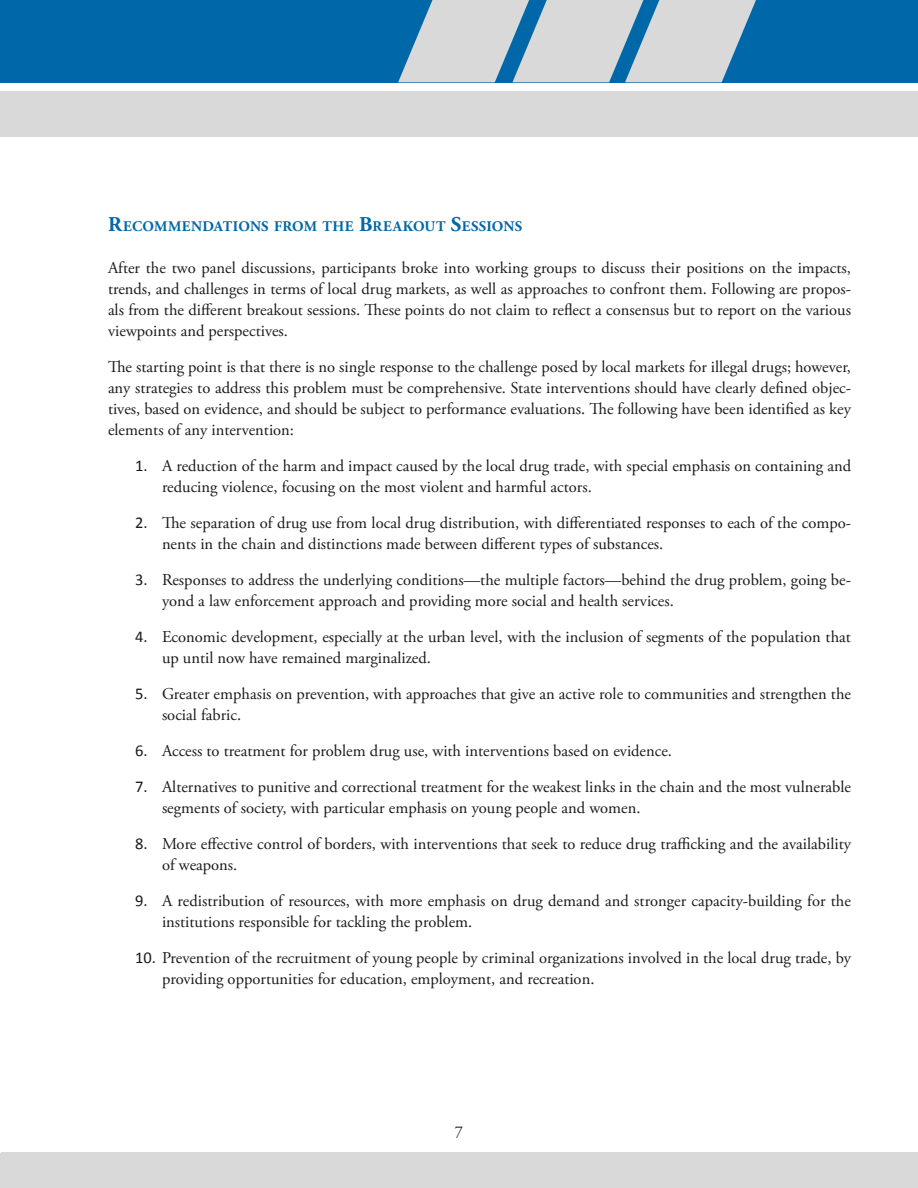
<style>
.page{position:relative;width:918px;height:1188px;background:#fff}
.page>*{position:absolute;margin:0;border:0;box-sizing:border-box;transform-origin:0 0}
.No_Spacing{font:16.5px/21px "Adobe Garamond Pro";color:#1a1a1a}
.t1{font:16.5px "Adobe Garamond Pro";color:#231f20}
.subhead_A{font:700 14.7px "Adobe Garamond Pro";letter-spacing:.02em;color:#0068a9}
.s1{font-size:21px}
.s2{font-family:"Calibri"}
</style>
<div class="page">
<div style="left:0;top:0;width:918px;height:82px;background:#0068a9"></div>
<div style="left:0;top:92px;width:918px;height:45px;background:#d9d9d9"></div>
<svg style="left:398px;top:0;width:358px;height:82px"></svg>
<svg style="left:0;top:1153px;width:1px;height:35px"></svg>
<div style="left:1px;top:1153px;width:917px;height:35px;background:#d9d9d9"></div>
<p class="subhead_A" style="left:108px;top:218px;width:415px"><span class="s1">R</span>ECOMMENDATIONS FROM THE <span class="s1">B</span>REAKOUT <span class="s1">S</span>ESSIONS</p>
<p class="No_Spacing" style="left:108px;top:258px;width:745px;text-align:justify">After the two panel discussions, participants broke into working groups to discuss their positions on the impacts, trends, and challenges in terms of local drug markets, as well as approaches to confront them. Following are propos&shy;als from the different breakout sessions. These points do not claim to reflect a consensus but to report on the various viewpoints and perspectives.</p>
<p class="No_Spacing" style="left:108px;top:357px;width:745px;text-align:justify">The starting point is that there is no single response to the challenge posed by local markets for illegal drugs; however, any strategies to address this problem must be comprehensive. State interventions should have clearly defined objec&shy;tives, based on evidence, and should be subject to performance evaluations. The following have been identified as key elements of any intervention:</p>
<p class="No_Spacing" style="left:162px;top:456px;width:691px;text-indent:-27px"><span class="s2">1.</span> A reduction of the harm and impact caused by the local drug trade, with special emphasis on containing and reducing violence, focusing on the most violent and harmful actors.</p>
<p class="No_Spacing" style="left:162px;top:513px;width:691px;text-indent:-27px"><span class="s2">2.</span> The separation of drug use from local drug distribution, with differentiated responses to each of the compo&shy;nents in the chain and distinctions made between different types of substances.</p>
<p class="No_Spacing" style="left:162px;top:570px;width:691px;text-indent:-27px"><span class="s2">3.</span> Responses to address the underlying conditions—the multiple factors—behind the drug problem, going be&shy;yond a law enforcement approach and providing more social and health services.</p>
<p class="No_Spacing" style="left:162px;top:627px;width:690px;text-indent:-27px"><span class="s2">4.</span> Economic development, especially at the urban level, with the inclusion of segments of the population that up until now have remained marginalized.</p>
<p class="No_Spacing" style="left:162px;top:684px;width:691px;text-indent:-27px"><span class="s2">5.</span> Greater emphasis on prevention, with approaches that give an active role to communities and strengthen the social fabric.</p>
<p class="No_Spacing" style="left:135px;top:741px;width:539px"><span class="s2">6.</span> Access to treatment for problem drug use, with interventions based on evidence.</p>
<p class="No_Spacing" style="left:162px;top:777px;width:691px;text-indent:-27px"><span class="s2">7.</span> Alternatives to punitive and correctional treatment for the weakest links in the chain and the most vulnerable segments of society, with particular emphasis on young people and women.</p>
<p class="No_Spacing" style="left:162px;top:834px;width:691px;text-indent:-27px"><span class="s2">8.</span> More effective control of borders, with interventions that seek to reduce drug trafficking and the availability of weapons.</p>
<p class="No_Spacing" style="left:162px;top:891px;width:691px;text-indent:-27px"><span class="s2">9.</span> A redistribution of resources, with more emphasis on drug demand and stronger capacity-building for the institutions responsible for tackling the problem.</p>
<p class="No_Spacing" style="left:162px;top:948px;width:691px;text-indent:-27px"><span class="s2">10.</span> Prevention of the recruitment of young people by criminal organizations involved in the local drug trade, by providing opportunities for education, employment, and recreation.</p>
<p class="t1" style="left:455px;top:1122px;width:10px">7</p>
</div>
